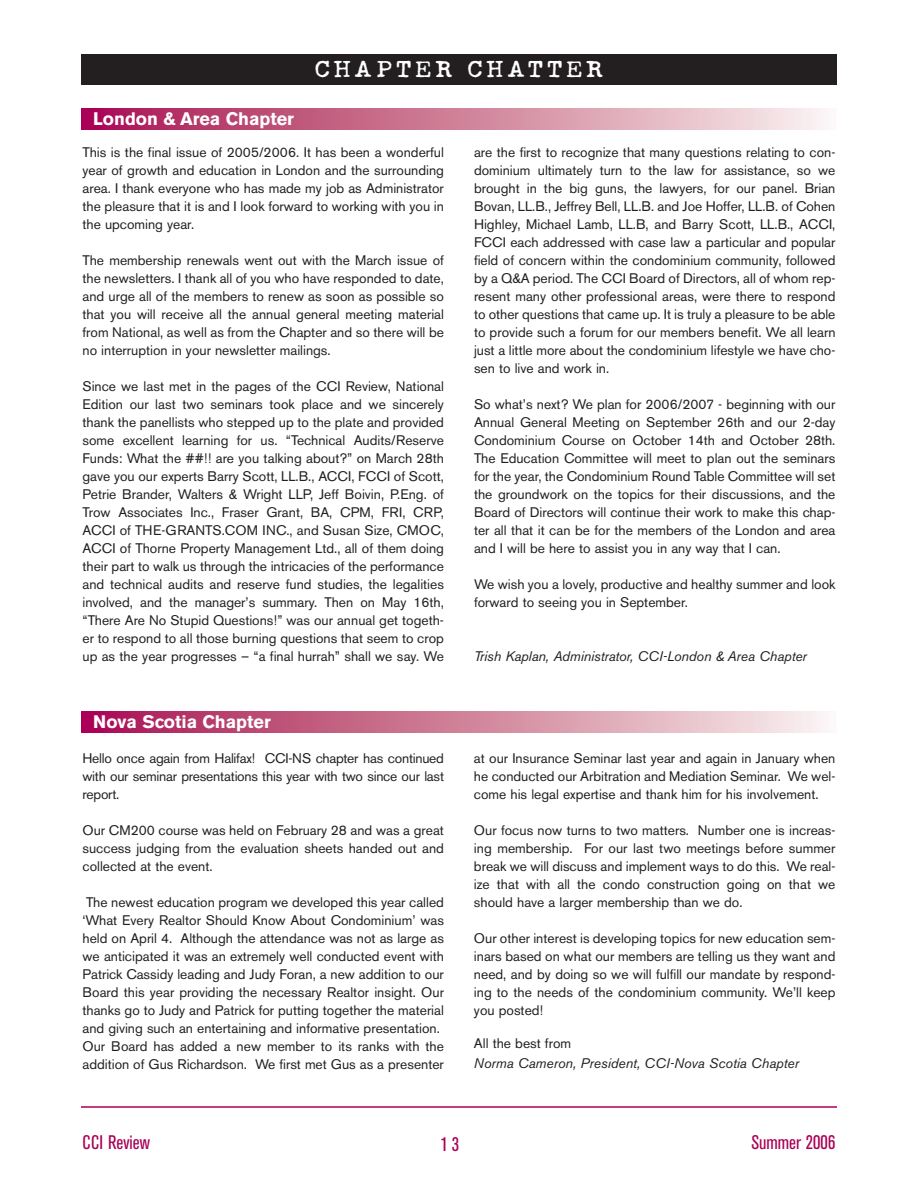
<style>
.page{position:relative;width:918px;height:1188px;background:#fff}
.page>*{position:absolute;margin:0;border:0;box-sizing:border-box;transform-origin:0 0}
.t1{font:27px "Schmutz ICG Cleaned";letter-spacing:.105em;color:#fff;scale:1.15 1}
.t2{font:condensed 19.5px "Akzidenz Grotesk BE";color:#a90056}
.t3{font:700 18px "Akzidenz Grotesk BE";color:#fff}
.t4{font:13.8px/18px "Akzidenz Grotesk BE";color:#231f20;text-align:justify}
.t5{font:italic 13.8px "Akzidenz Grotesk BE";letter-spacing:-.005em;color:#231f20}
</style>
<div class="page">
<hr style="left:81px;top:1106px;width:756px;height:2px;background:#a90056">
<div style="left:81px;top:54px;width:756px;height:31px;background:#231f20"></div>
<svg style="left:81px;top:108px;width:743px;height:21px;background:#cf809c"></svg>
<svg style="left:81px;top:711px;width:743px;height:22px;background:#cf809c"></svg>
<h3 class="t3" style="left:93px;top:112px;width:202px">London &amp; Area Chapter</h3>
<h1 class="t1" style="left:314px;top:52px;width:253px">CHAPTER CHATTER</h1>
<p class="t4" style="left:82px;top:144px;width:363px">This is the final issue of 2005/2006. It has been a wonderful year of growth and education in London and the surrounding area. I thank everyone who has made my job as Administrator the pleasure that it is and I look forward to working with you in the upcoming year.</p>
<p class="t4" style="left:82px;top:252px;width:363px">The membership renewals went out with the March issue of the newsletters. I thank all of you who have responded to date, and urge all of the members to renew as soon as possible so that you will receive all the annual general meeting material from National, as well as from the Chapter and so there will be no interruption in your newsletter mailings.</p>
<p class="t4" style="left:82px;top:378px;width:363px">Since we last met in the pages of the CCI Review, National Edition our last two seminars took place and we sincerely thank the panellists who stepped up to the plate and provided some excellent learning for us. “Technical Audits/Reserve Funds: What the ##!! are you talking about?” on March 28th gave you our experts Barry Scott, LL.B., ACCI, FCCI of Scott, Petrie Brander, Walters &amp; Wright LLP, Jeff Boivin, P.Eng. of Trow Associates Inc., Fraser Grant, BA, CPM, FRI, CRP, ACCI of THE-GRANTS.COM INC., and Susan Size, CMOC, ACCI of Thorne Property Management Ltd., all of them doing their part to walk us through the intricacies of the performance and technical audits and reserve fund studies, the legalities involved, and the manager’s summary. Then on May 16th, “There Are No Stupid Questions!” was our annual get togeth&shy;er to respond to all those burning questions that seem to crop up as the year progresses – “a final hurrah” shall we say. We</p>
<h3 class="t3" style="left:93px;top:715px;width:179px">Nova Scotia Chapter</h3>
<p class="t4" style="left:82px;top:751px;width:363px">Hello once again from Halifax! CCI-NS chapter has continued with our seminar presentations this year with two since our last report.</p>
<p class="t4" style="left:82px;top:823px;width:363px">Our CM200 course was held on February 28 and was a great success judging from the evaluation sheets handed out and collected at the event.</p>
<p class="t4" style="left:82px;top:895px;width:363px;text-align:left">The newest education program we developed this year called ‘What Every Realtor Should Know About Condominium’ was held on April 4. Although the attendance was not as large as we anticipated it was an extremely well conducted event with Patrick Cassidy leading and Judy Foran, a new addition to our Board this year providing the necessary Realtor insight. Our thanks go to Judy and Patrick for putting together the material and giving such an entertaining and informative presentation.<br>Our Board has added a new member to its ranks with the addition of Gus Richardson. We first met Gus as a presenter</p>
<p class="t4" style="left:474px;top:144px;width:363px">are the first to recognize that many questions relating to con&shy;dominium ultimately turn to the law for assistance, so we brought in the big guns, the lawyers, for our panel. Brian Bovan, LL.B., Jeffrey Bell, LL.B. and Joe Hoffer, LL.B. of Cohen Highley, Michael Lamb, LL.B, and Barry Scott, LL.B., ACCI, FCCI each addressed with case law a particular and popular field of concern within the condominium community, followed by a Q&amp;A period. The CCI Board of Directors, all of whom rep&shy;resent many other professional areas, were there to respond to other questions that came up. It is truly a pleasure to be able to provide such a forum for our members benefit. We all learn just a little more about the condominium lifestyle we have cho&shy;sen to live and work in.</p>
<p class="t4" style="left:474px;top:396px;width:363px">So what’s next? We plan for 2006/2007 - beginning with our Annual General Meeting on September 26th and our 2-day Condominium Course on October 14th and October 28th.<br>The Education Committee will meet to plan out the seminars for the year, the Condominium Round Table Committee will set the groundwork on the topics for their discussions, and the Board of Directors will continue their work to make this chap&shy;ter all that it can be for the members of the London and area and I will be here to assist you in any way that I can.</p>
<p class="t4" style="left:474px;top:576px;width:363px">We wish you a lovely, productive and healthy summer and look forward to seeing you in September.</p>
<p class="t5" style="left:474px;top:651px;width:334px">Trish Kaplan, Administrator, CCI-London &amp; Area Chapter</p>
<p class="t4" style="left:474px;top:751px;width:363px">at our Insurance Seminar last year and again in January when he conducted our Arbitration and Mediation Seminar. We wel&shy;come his legal expertise and thank him for his involvement.</p>
<p class="t4" style="left:474px;top:823px;width:363px">Our focus now turns to two matters. Number one is increas&shy;ing membership. For our last two meetings before summer break we will discuss and implement ways to do this. We real&shy;ize that with all the condo construction going on that we should have a larger membership than we do.</p>
<p class="t4" style="left:474px;top:931px;width:363px">Our other interest is developing topics for new education sem&shy;inars based on what our members are telling us they want and need, and by doing so we will fulfill our mandate by respond&shy;ing to the needs of the condominium community. We’ll keep you posted!</p>
<p class="t4" style="left:474px;top:1036px;width:99px">All the best from</p>
<p class="t5" style="left:474px;top:1058px;width:326px">Norma Cameron, President, CCI-Nova Scotia Chapter</p>
<h2 class="t2" style="left:82px;top:1135px;width:69px">CCI Review</h2>
<h2 class="t2" style="left:441px;top:1137px;width:20px">13</h2>
<h2 class="t2" style="left:751px;top:1135px;width:86px">Summer 2006</h2>
</div>
